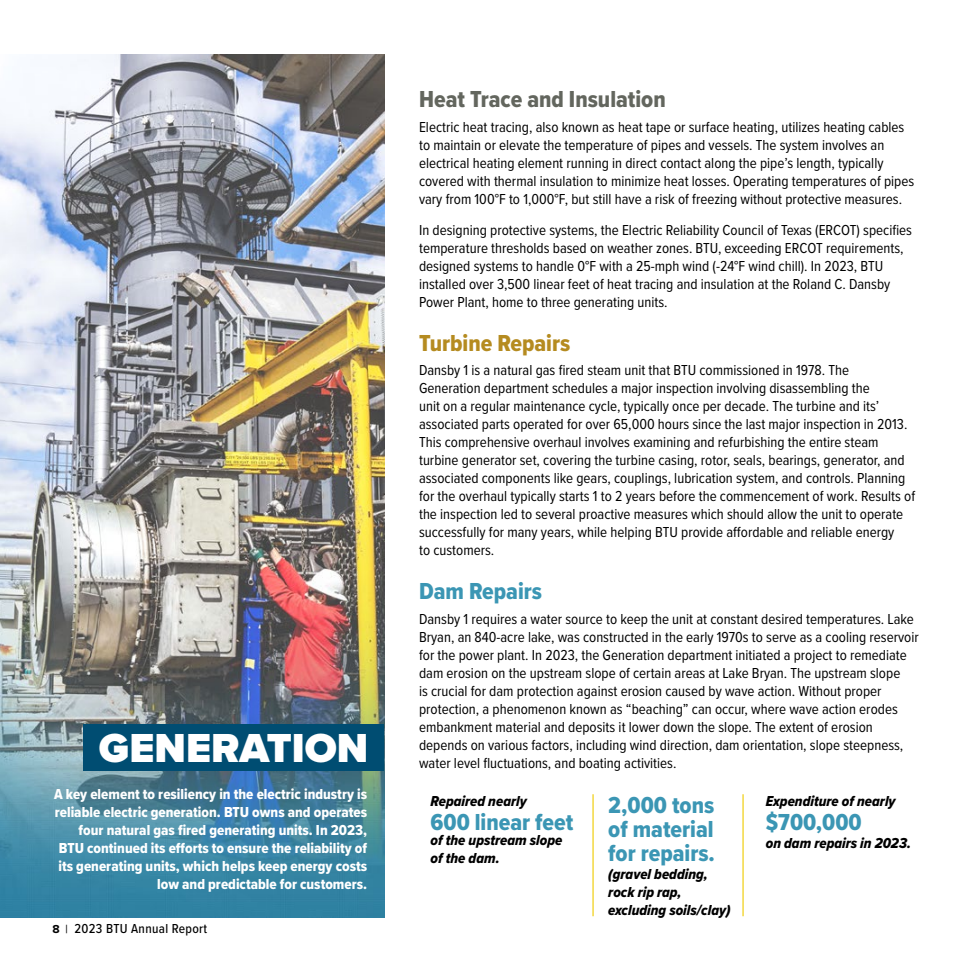
<style>
.page{position:relative;width:972px;height:972px;background:#fff}
.page>*{position:absolute;margin:0;border:0;box-sizing:border-box;transform-origin:0 0}
.t1{font:900 42px "Proxima Nova";color:#fff}
.t2{font:24px/24px "Proxima Nova Cond Extrabld";color:#3b96b4;text-align:justify}
.t3{font:24px "Proxima Nova Cond Extrabld";color:#63665e}
.t4{font:24px "Proxima Nova Cond Extrabld";color:#b58b20}
.t5{font:15px/18px "Proxima Nova Cond";color:#000}
.t6{font:15px/18px "Proxima Nova Cond Extrabld";color:#fff;text-align:right}
.t7{font:15px/18px "Proxima Nova Cond Extrabld It";color:#000}
.t8{font:500 13.5px "Proxima Nova Cond";letter-spacing:.025em;color:#000}
.s1{font-family:"Proxima Nova";font-weight:700;font-size:12px}
.s2{font-size:12px}
</style>
<div class="page">
<hr style="left:592px;top:794px;width:2px;height:122px;background:#f3d840">
<hr style="left:742px;top:794px;width:2px;height:122px;background:#f3d840">
<img style="left:0;top:54px;width:384px;height:864px">
<div style="left:84px;top:724px;width:300px;height:47px;background:#004d72"></div>
<h1 class="t1" style="left:99px;top:717px;width:271px">GENERATION</h1>
<p class="t6" style="left:54px;top:784px;width:314px">A key element to resiliency in the electric industry is reliable electric generation. BTU owns and operates four natural gas fired generating units. In 2023, BTU continued its efforts to ensure the reliability of its generating units, which helps keep energy costs low and predictable for customers.</p>
<p class="t8" style="left:52px;top:918px;width:156px"><span class="s1">8</span> <span class="s2">|</span> 2023 BTU Annual Report</p>
<h2 class="t3" style="left:419px;top:81px;width:248px">Heat Trace and Insulation</h2>
<p class="t5" style="left:419px;top:117px;width:497px">Electric heat tracing, also known as heat tape or surface heating, utilizes heating cables to maintain or elevate the temperature of pipes and vessels. The system involves an electrical heating element running in direct contact along the pipe’s length, typically covered with thermal insulation to minimize heat losses. Operating temperatures of pipes vary from 100°F to 1,000°F, but still have a risk of freezing without protective measures.</p>
<p class="t5" style="left:419px;top:220px;width:495px">In designing protective systems, the Electric Reliability Council of Texas (ERCOT) specifies temperature thresholds based on weather zones. BTU, exceeding ERCOT requirements, designed systems to handle 0°F with a 25-mph wind (-24°F wind chill). In 2023, BTU installed over 3,500 linear feet of heat tracing and insulation at the Roland C. Dansby Power Plant, home to three generating units.</p>
<h2 class="t4" style="left:419px;top:325px;width:153px">Turbine Repairs</h2>
<p class="t5" style="left:419px;top:361px;width:498px">Dansby 1 is a natural gas fired steam unit that BTU commissioned in 1978. The<br>Generation department schedules a major inspection involving disassembling the<br>unit on a regular maintenance cycle, typically once per decade. The turbine and its’ associated parts operated for over 65,000 hours since the last major inspection in 2013.<br>This comprehensive overhaul involves examining and refurbishing the entire steam turbine generator set, covering the turbine casing, rotor, seals, bearings, generator, and associated components like gears, couplings, lubrication system, and controls. Planning for the overhaul typically starts 1 to 2 years before the commencement of work. Results of the inspection led to several proactive measures which should allow the unit to operate successfully for many years, while helping BTU provide affordable and reliable energy<br>to customers.</p>
<h2 class="t2" style="left:419px;top:579px;width:124px">Dam Repairs</h2>
<p class="t5" style="left:419px;top:609px;width:501px">Dansby 1 requires a water source to keep the unit at constant desired temperatures. Lake Bryan, an 840-acre lake, was constructed in the early 1970s to serve as a cooling reservoir for the power plant. In 2023, the Generation department initiated a project to remediate dam erosion on the upstream slope of certain areas at Lake Bryan. The upstream slope<br>is crucial for dam protection against erosion caused by wave action. Without proper protection, a phenomenon known as “beaching” can occur, where wave action erodes embankment material and deposits it lower down the slope. The extent of erosion depends on various factors, including wind direction, dam orientation, slope steepness, water level fluctuations, and boating activities.</p>
<p class="t7" style="left:431px;top:792px;width:98px">Repaired nearly</p>
<h2 class="t2" style="left:431px;top:810px;width:144px">600 linear feet</h2>
<p class="t7" style="left:431px;top:831px;width:133px">of the upstream slope of the dam.</p>
<p class="t7" style="left:766px;top:792px;width:131px">Expenditure of nearly</p>
<h2 class="t2" style="left:766px;top:810px;width:97px">$700,000</h2>
<p class="t7" style="left:766px;top:834px;width:147px">on dam repairs in 2023.</p>
<h2 class="t2" style="left:608px;top:793px;width:108px">2,000 tons of material for repairs.</h2>
<p class="t7" style="left:608px;top:865px;width:124px">(gravel bedding, rock rip rap, excluding soils/clay)</p>
</div>
